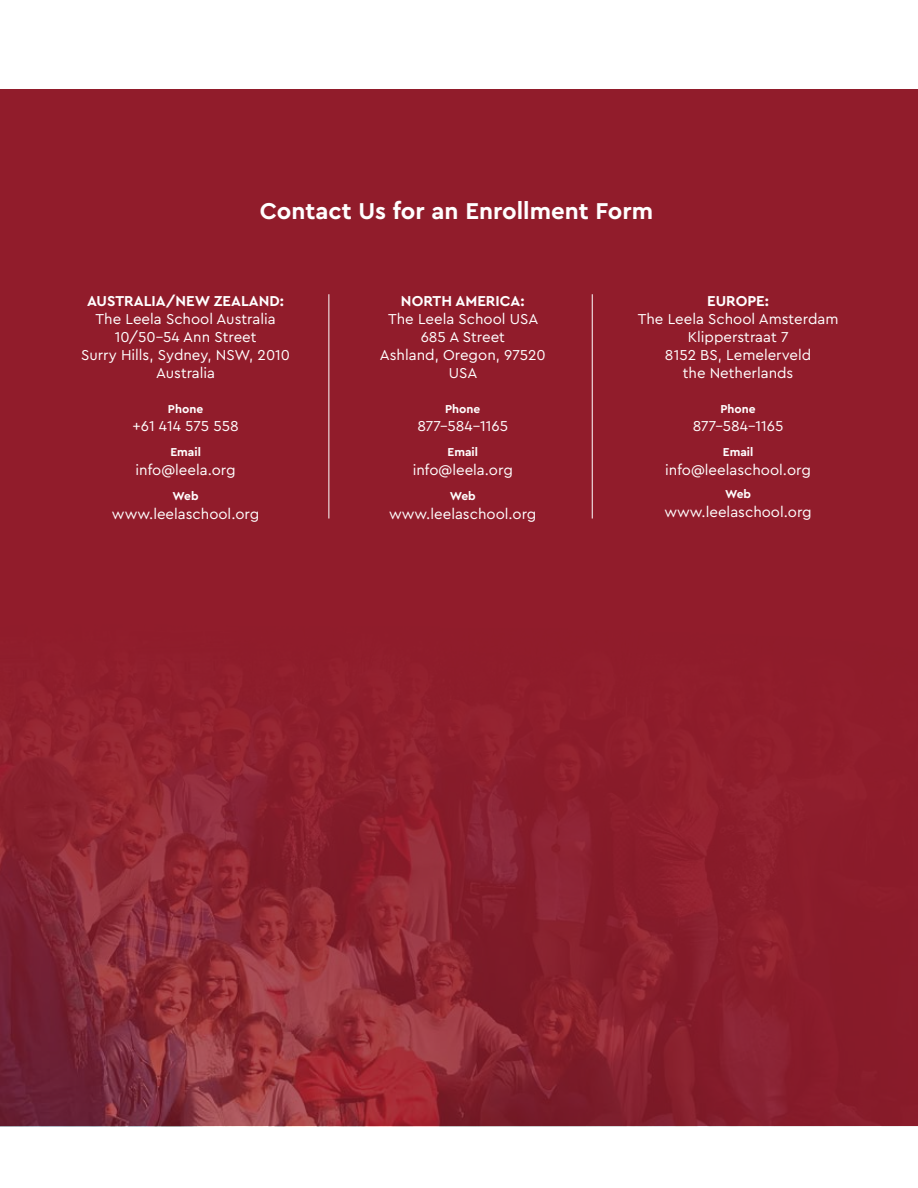
<style>
.page{position:relative;width:918px;height:1188px;background:#fff}
.page>*{position:absolute;margin:0;border:0;box-sizing:border-box;transform-origin:0 0}
.t1{font:700 24px "Cera Pro";color:#fff}
.t2{font:15px/18px "Cera Pro";color:#fff;text-align:center}
.t3{font:700 15px "Cera Pro";color:#fff}
.t4{font:700 12px "Cera Pro";color:#fff}
</style>
<div class="page">
<div style="left:0;top:90px;width:918px;height:1036px;background:#911c2b"></div>
<hr style="left:329px;top:294px;width:1px;height:225px;background:#fff">
<hr style="left:592px;top:294px;width:1px;height:225px;background:#fff">
<img style="left:0;top:703px;width:885px;height:423px">
<h1 class="t1" style="left:260px;top:201px;width:395px">Contact Us for an Enrollment Form</h1>
<p class="t3" style="left:87px;top:291px;width:199px">AUSTRALIA/NEW ZEALAND:</p>
<p class="t2" style="left:81px;top:311px;width:211px">The Leela School Australia<br>10/50–54 Ann Street<br>Surry Hills, Sydney, NSW, 2010<br>Australia</p>
<p class="t4" style="left:168px;top:404px;width:37px">Phone</p>
<p class="t2" style="left:133px;top:416px;width:108px">+61 414 575 558</p>
<p class="t4" style="left:170px;top:447px;width:32px">Email</p>
<p class="t2" style="left:136px;top:462px;width:102px">info@leela.org</p>
<p class="t4" style="left:173px;top:491px;width:28px">Web</p>
<p class="t2" style="left:112px;top:506px;width:149px">www.leelaschool.org</p>
<p class="t3" style="left:401px;top:295px;width:125px">NORTH AMERICA:</p>
<p class="t2" style="left:380px;top:311px;width:167px">The Leela School USA<br>685 A Street<br>Ashland, Oregon, 97520<br>USA</p>
<p class="t4" style="left:445px;top:404px;width:37px">Phone</p>
<p class="t2" style="left:417px;top:416px;width:92px">877–584–1165</p>
<p class="t4" style="left:448px;top:447px;width:32px">Email</p>
<p class="t2" style="left:413px;top:462px;width:102px">info@leela.org</p>
<p class="t4" style="left:450px;top:491px;width:28px">Web</p>
<p class="t2" style="left:389px;top:506px;width:149px">www.leelaschool.org</p>
<p class="t3" style="left:707px;top:295px;width:63px">EUROPE:</p>
<p class="t2" style="left:638px;top:311px;width:202px">The Leela School Amsterdam<br>Klipperstraat 7<br>8152 BS, Lemelerveld<br>the Netherlands</p>
<p class="t4" style="left:720px;top:404px;width:37px">Phone</p>
<p class="t2" style="left:693px;top:416px;width:92px">877–584–1165</p>
<p class="t4" style="left:723px;top:447px;width:32px">Email</p>
<p class="t2" style="left:665px;top:462px;width:147px">info@leelaschool.org</p>
<p class="t4" style="left:725px;top:489px;width:28px">Web</p>
<p class="t2" style="left:664px;top:504px;width:149px">www.leelaschool.org</p>
</div>
